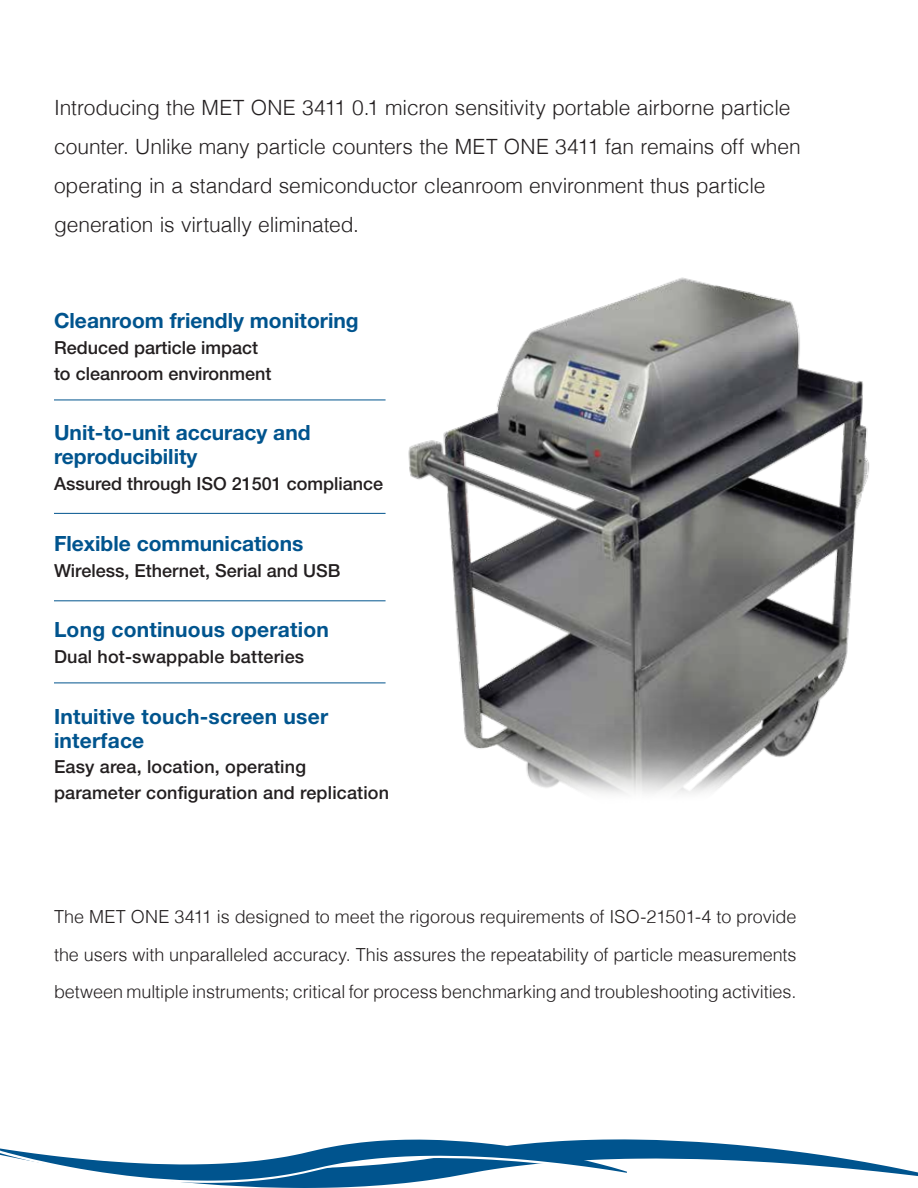
<style>
.page{position:relative;width:918px;height:1188px;background:#fff}
.page>*{position:absolute;margin:0;border:0;box-sizing:border-box;transform-origin:0 0}
.t1{font:300 21px/39px "Helvetica";letter-spacing:-.005em;color:#231f20}
.t2{font:700 21px/24px "Helvetica Neue LT Std";color:#00548e}
.t3{font:300 18px/37.5px "Helvetica";color:#231f20;text-align:justify}
.t4{font:500 18px/25.8px "Helvetica Neue LT Std";color:#231f20}
</style>
<div class="page">
<img style="left:378px;top:277px;width:491px;height:517px">
<hr style="left:54px;top:400px;width:332px;height:1px;background:#00548e">
<hr style="left:54px;top:513px;width:332px;height:1px;background:#00548e">
<hr style="left:54px;top:600px;width:332px;height:1px;background:#00548e">
<hr style="left:54px;top:683px;width:332px;height:1px;background:#00548e">
<svg style="left:0;top:1139px;width:918px;height:49px"></svg>
<p class="t1" style="left:54px;top:88px;width:748px">Introducing the MET ONE 3411 0.1 micron sensitivity portable airborne particle counter. Unlike many particle counters the MET ONE 3411 fan remains off when operating in a standard semiconductor cleanroom environment thus particle generation is virtually eliminated.</p>
<p class="t2" style="left:54px;top:308px;width:306px">Cleanroom friendly monitoring</p>
<p class="t4" style="left:54px;top:335px;width:219px">Reduced particle impact to cleanroom environment</p>
<p class="t2" style="left:54px;top:420px;width:258px">Unit-to-unit accuracy and reproducibility</p>
<p class="t4" style="left:54px;top:471px;width:331px">Assured through ISO 21501 compliance</p>
<p class="t2" style="left:54px;top:531px;width:251px">Flexible communications</p>
<p class="t4" style="left:54px;top:557px;width:288px">Wireless, Ethernet, Serial and USB</p>
<p class="t2" style="left:54px;top:617px;width:276px">Long continuous operation</p>
<p class="t4" style="left:54px;top:644px;width:252px">Dual hot-swappable batteries</p>
<p class="t2" style="left:54px;top:704px;width:276px">Intuitive touch-screen user interface</p>
<p class="t4" style="left:54px;top:754px;width:337px">Easy area, location, operating parameter configuration and replication</p>
<p class="t3" style="left:54px;top:897px;width:744px">The MET ONE 3411 is designed to meet the rigorous requirements of ISO-21501-4 to provide the users with unparalleled accuracy. This assures the repeatability of particle measurements between multiple instruments; critical for process benchmarking and troubleshooting activities.</p>
</div>
